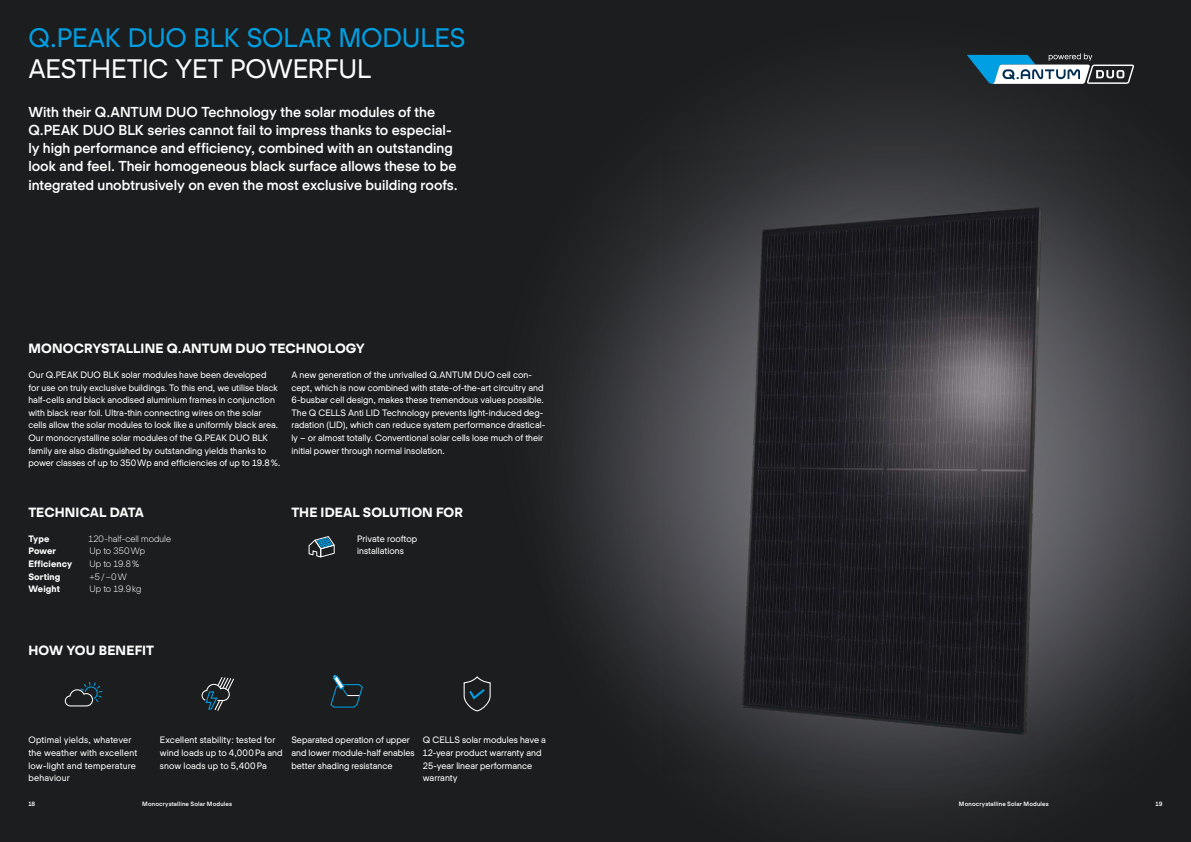
<style>
.page{position:relative;width:1191px;height:842px;background:#1c1d1e}
.page>*{position:absolute;margin:0;border:0;box-sizing:border-box;transform-origin:0 0}
.t1{font:26px "Actual R";letter-spacing:-.01em;color:#009fe3}
.t2{font:26px "Actual R";letter-spacing:-.01em;color:#fff}
.t3{font:14px/18.2px "Actual M";color:#fff}
.t4{font:13px "Actual B";letter-spacing:.01em;color:#fff}
.t5{font:9px/12.6px "Actual R";color:#fff}
.t6{font:9px/12.6px "Actual R";letter-spacing:.02em;color:#fff}
.t7{font:9px "Actual L";letter-spacing:.01em;color:#fff}
.t8{font:9px "Actual B";letter-spacing:.01em;color:#fff}
.t9{font:6px "Actual M";letter-spacing:.025em;color:#fff}
</style>
<div class="page">
<svg style="left:554px;top:66px;width:637px;height:751px"></svg>
<svg style="left:966px;top:53px;width:168px;height:31px"></svg>
<svg style="left:330px;top:674px;width:33px;height:34px"></svg>
<svg style="left:64px;top:681px;width:39px;height:26px"></svg>
<svg style="left:201px;top:677px;width:33px;height:34px"></svg>
<svg style="left:463px;top:676px;width:28px;height:36px"></svg>
<svg style="left:308px;top:536px;width:27px;height:22px"></svg>
<img style="left:663px;top:151px;width:471px;height:621px">
<h1 class="t1" style="left:28px;top:23px;width:439px">Q.PEAK DUO BLK SOLAR MODULES</h1>
<h1 class="t2" style="left:28px;top:54px;width:344px">AESTHETIC YET POWERFUL</h1>
<p class="t3" style="left:28px;top:102px;width:431px">With their Q.ANTUM DUO Technology the solar modules of the Q.PEAK DUO BLK series cannot fail to impress thanks to especial&shy;ly high performance and efficiency, combined with an outstanding look and feel. Their homogeneous black surface allows these to be integrated unobtrusively on even the most exclusive building roofs.</p>
<h3 class="t4" style="left:28px;top:340px;width:338px">MONOCRYSTALLINE Q.ANTUM DUO TECHNOLOGY</h3>
<p class="t5" style="left:28px;top:368px;width:253px">Our Q.PEAK DUO BLK solar modules have been developed<br>for use on truly exclusive buildings. To this end, we utilise black half-cells and black anodised aluminium frames in conjunction with black rear foil. Ultra-thin connecting wires on the solar cells allow the solar modules to look like a uniformly black area.<br>Our monocrystalline solar modules of the Q.PEAK DUO BLK family are also distinguished by outstanding yields thanks to power classes of up to 350Wp and efficiencies of up to 19.8%.</p>
<p class="t5" style="left:291px;top:368px;width:255px">A new generation of the unrivalled Q.ANTUM DUO cell con&shy;cept, which is now combined with state-of-the-art circuitry and 6-busbar cell design, makes these tremendous values possible.<br>The Q CELLS Anti LID Technology prevents light-induced deg&shy;radation (LID), which can reduce system performance drastical&shy;ly – or almost totally. Conventional solar cells lose much of their initial power through normal insolation.</p>
<h3 class="t4" style="left:28px;top:504px;width:117px">TECHNICAL DATA</h3>
<p class="t8" style="left:28px;top:533px;width:23px">Type</p>
<p class="t7" style="left:88px;top:533px;width:84px">120-half-cell module</p>
<p class="t8" style="left:28px;top:546px;width:29px">Power</p>
<p class="t7" style="left:89px;top:546px;width:57px">Up to 350Wp</p>
<p class="t8" style="left:28px;top:558px;width:45px">Efficiency</p>
<p class="t7" style="left:89px;top:559px;width:51px">Up to 19.8%</p>
<p class="t8" style="left:28px;top:571px;width:34px">Sorting</p>
<p class="t7" style="left:89px;top:571px;width:39px">+5/−0W</p>
<p class="t8" style="left:28px;top:583px;width:33px">Weight</p>
<p class="t7" style="left:89px;top:584px;width:53px">Up to 19.9kg</p>
<h3 class="t4" style="left:28px;top:643px;width:127px">HOW YOU BENEFIT</h3>
<h3 class="t4" style="left:291px;top:504px;width:173px">THE IDEAL SOLUTION FOR</h3>
<p class="t5" style="left:357px;top:532px;width:62px">Private rooftop installations</p>
<p class="t6" style="left:28px;top:734px;width:110px">Optimal yields, whatever the weather with excellent low-light and temperature behaviour</p>
<p class="t5" style="left:160px;top:734px;width:124px">Excellent stability: tested for wind loads up to 4,000Pa and snow loads up to 5,400Pa</p>
<p class="t5" style="left:291px;top:734px;width:125px">Separated operation of upper and lower module-half enables better shading resistance</p>
<p class="t5" style="left:423px;top:734px;width:125px">Q CELLS solar modules have a<br>12-year product warranty and<br>25-year linear performance warranty</p>
<p class="t9" style="left:28px;top:801px;width:8px">18</p>
<p class="t9" style="left:142px;top:801px;width:91px">Monocrystalline Solar Modules</p>
<p class="t9" style="left:959px;top:801px;width:91px">Monocrystalline Solar Modules</p>
<p class="t9" style="left:1155px;top:801px;width:9px">19</p>
</div>
